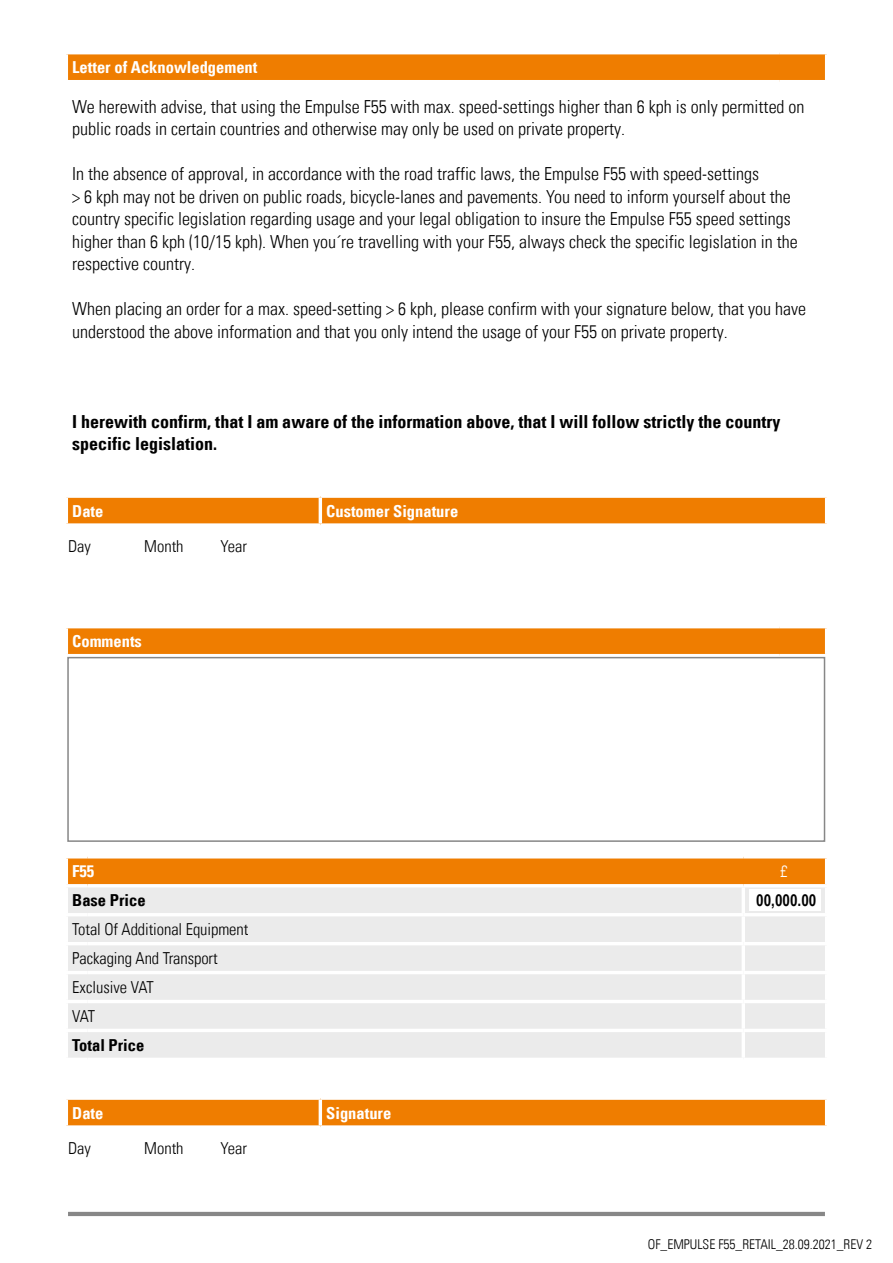
<style>
.page{position:relative;width:893px;height:1263px;background:#fff}
.page>*{position:absolute;margin:0;border:0;box-sizing:border-box;transform-origin:0 0}
.t1{font:18px/22.5px "Univers Com 47 Light Cond";color:#000}
.t2{font:18px/22.5px "Univers Com 67 Bold Cond";color:#000}
.t3{font:16.5px/29px "Univers Com 47 Light Cond";letter-spacing:-.005em;color:#000}
.t4{font:16.5px "Univers Com 67 Bold Cond";color:#fff}
.t5{font:16.5px "Univers Com 67 Bold Cond";color:#000}
.t6{font:700 16.5px "Arial Narrow";color:#000}
.t7{font:16.5px "Univers Com 47 Light Cond";color:#fff}
.t8{font:13.5px "Univers Com 47 Light Cond";color:#000}
</style>
<div class="page">
<div style="left:68px;top:498px;width:757px;height:25px;background:#ef7d00"></div>
<svg style="left:66px;top:523px;width:254px;height:1px"></svg>
<svg style="left:320px;top:496px;width:507px;height:2px"></svg>
<hr style="left:319px;top:498px;width:3px;height:25px;background:#fff">
<svg style="left:320px;top:523px;width:507px;height:2px"></svg>
<svg style="left:66px;top:497px;width:254px;height:1px"></svg>
<div style="left:68px;top:54px;width:757px;height:26px;background:#ef7d00"></div>
<div style="left:68px;top:1100px;width:757px;height:25px;background:#ef7d00"></div>
<svg style="left:66px;top:1125px;width:254px;height:1px"></svg>
<svg style="left:320px;top:1098px;width:507px;height:2px"></svg>
<hr style="left:319px;top:1100px;width:3px;height:25px;background:#fff">
<svg style="left:320px;top:1125px;width:507px;height:2px"></svg>
<svg style="left:66px;top:1099px;width:254px;height:1px"></svg>
<div style="left:68px;top:858px;width:757px;height:26px;background:#ef7d00"></div>
<div style="left:68px;top:887px;width:757px;height:171px;background:#ebebeb"></div>
<hr style="left:65px;top:942px;width:23px;height:3px;background:#fff">
<hr style="left:88px;top:942px;width:655px;height:3px;background:#fff">
<hr style="left:65px;top:971px;width:23px;height:3px;background:#fff">
<hr style="left:88px;top:971px;width:655px;height:3px;background:#fff">
<hr style="left:65px;top:1000px;width:23px;height:3px;background:#fff">
<hr style="left:88px;top:1000px;width:655px;height:3px;background:#fff">
<hr style="left:65px;top:1029px;width:23px;height:3px;background:#fff">
<hr style="left:88px;top:1029px;width:655px;height:3px;background:#fff">
<hr style="left:65px;top:913px;width:23px;height:3px;background:#fff">
<hr style="left:88px;top:913px;width:655px;height:3px;background:#fff">
<hr style="left:743px;top:913px;width:85px;height:3px;background:#fff">
<hr style="left:742px;top:887px;width:3px;height:26px;background:#fff">
<hr style="left:742px;top:916px;width:3px;height:26px;background:#fff">
<hr style="left:743px;top:942px;width:85px;height:3px;background:#fff">
<hr style="left:742px;top:945px;width:3px;height:26px;background:#fff">
<hr style="left:743px;top:971px;width:85px;height:3px;background:#fff">
<hr style="left:742px;top:974px;width:3px;height:26px;background:#fff">
<hr style="left:743px;top:1000px;width:85px;height:3px;background:#fff">
<hr style="left:742px;top:1003px;width:3px;height:26px;background:#fff">
<hr style="left:743px;top:1029px;width:85px;height:3px;background:#fff">
<hr style="left:742px;top:1032px;width:3px;height:26px;background:#fff">
<div style="left:749px;top:890px;width:72px;height:21px;background:#fff"></div>
<hr style="left:68px;top:1212px;width:757px;height:4px;background:#878787">
<svg style="left:68px;top:628px;width:757px;height:26px;background:#ef7f04"></svg>
<div style="left:67px;top:657px;width:758px;height:185px;background:#fff;border:2px solid #878787"></div>
<p class="t4" style="left:72px;top:57px;width:187px">Letter of Acknowledgement</p>
<p class="t1" style="left:72px;top:95px;width:734px">We herewith advise, that using the Empulse F55 with max. speed-settings higher than 6 kph is only permitted on public roads in certain countries and otherwise may only be used on private property.</p>
<p class="t1" style="left:72px;top:163px;width:727px">In the absence of approval, in accordance with the road traffic laws, the Empulse F55 with speed-settings<br>&gt; 6 kph may not be driven on public roads, bicycle-lanes and pavements. You need to inform yourself about the country specific legislation regarding usage and your legal obligation to insure the Empulse F55 speed settings higher than 6 kph (10/15 kph). When you´re travelling with your F55, always check the specific legislation in the respective country.</p>
<p class="t1" style="left:72px;top:298px;width:735px">When placing an order for a max. speed-setting &gt; 6 kph, please confirm with your signature below, that you have understood the above information and that you only intend the usage of your F55 on private property.</p>
<p class="t2" style="left:72px;top:410px;width:710px">I herewith confirm, that I am aware of the information above, that I will follow strictly the country specific legislation.</p>
<p class="t4" style="left:72px;top:501px;width:33px">Date</p>
<p class="t4" style="left:326px;top:501px;width:133px">Customer Signature</p>
<p class="t3" style="left:68px;top:531px;width:24px">Day</p>
<p class="t3" style="left:144px;top:531px;width:41px">Month</p>
<p class="t3" style="left:220px;top:531px;width:28px">Year</p>
<p class="t4" style="left:72px;top:631px;width:71px">Comments</p>
<p class="t4" style="left:72px;top:861px;width:23px">F55</p>
<p class="t7" style="left:780px;top:861px;width:9px">£</p>
<p class="t5" style="left:72px;top:890px;width:75px">Base Price</p>
<p class="t6" style="left:756px;top:888px;width:62px">00,000.00</p>
<p class="t3" style="left:72px;top:915px;width:178px">Total Of Additional Equipment<br>Packaging And Transport<br>Exclusive VAT<br>VAT</p>
<p class="t5" style="left:72px;top:1035px;width:74px">Total Price</p>
<p class="t4" style="left:72px;top:1102px;width:33px">Date</p>
<p class="t4" style="left:326px;top:1102px;width:67px">Signature</p>
<p class="t3" style="left:68px;top:1133px;width:24px">Day</p>
<p class="t3" style="left:144px;top:1133px;width:41px">Month</p>
<p class="t3" style="left:220px;top:1133px;width:28px">Year</p>
<p class="t8" style="left:648px;top:1236px;width:226px">OF_EMPULSE F55_RETAIL_28.09.2021_REV 2</p>
</div>
